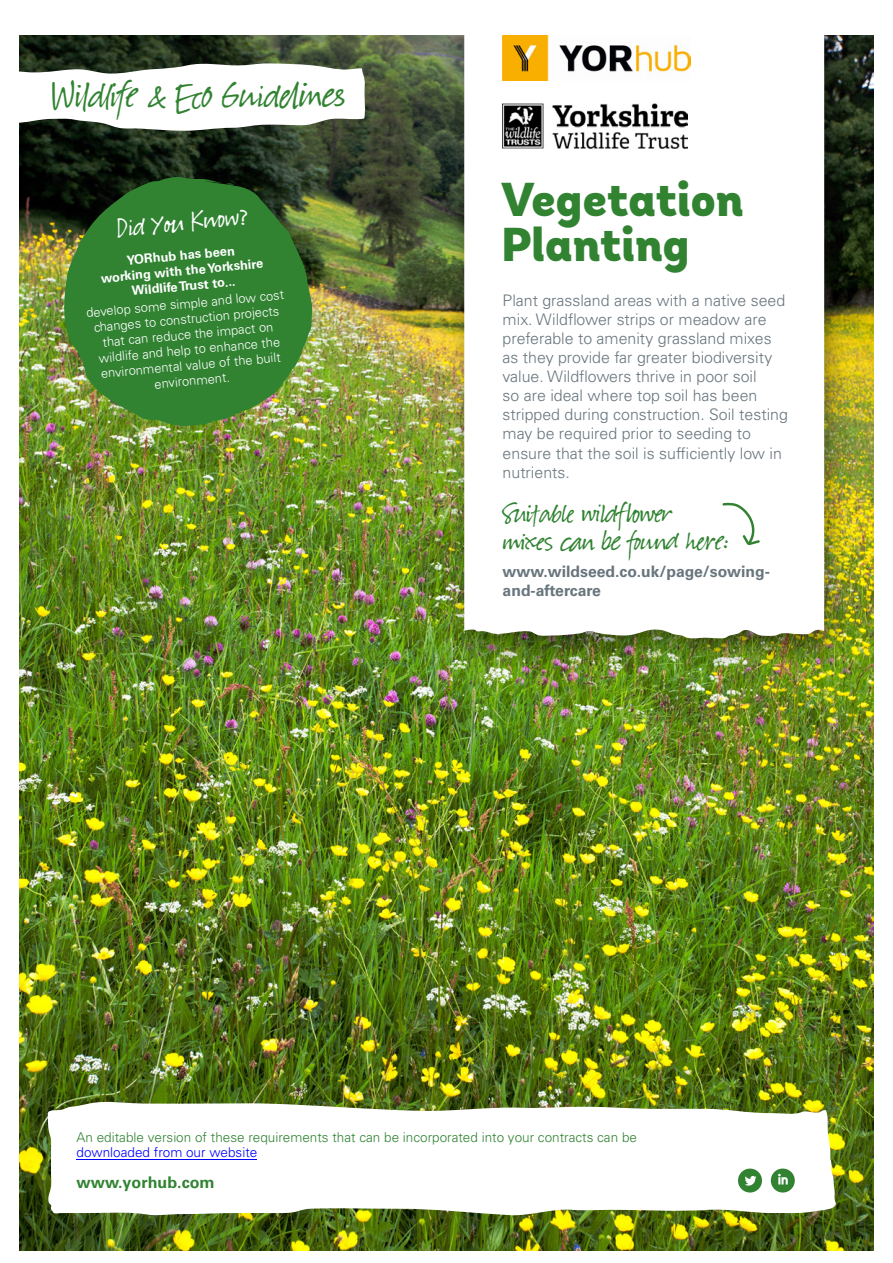
<style>
.page{position:relative;width:893px;height:1263px;background:#fff}
.page>*{position:absolute;margin:0;border:0;box-sizing:border-box;transform-origin:0 0}
.t1{font:900 47.4px/44.7px "Andes";color:#318332}
.t2{font:46.05px "Suomi Hand Script";color:#318332}
.t3{font:34.05px "Suomi Hand Script";color:#fff}
.t4{font:33.9px/27.5px "Suomi Hand Script";color:#318332}
.t5{font:700 16.05px "Univers LT Std";color:#318332}
.t6{font:300 15.9px/19px "Univers LT Std";color:#68757d}
.t7{font:700 15.75px/18.9px "Univers LT Std";color:#68757d}
.t8{font:300 13.5px/15.3px "Univers LT Std";color:#318332}
.t9{font:300 12.9px/15.5px "Univers LT Std";color:#fff;text-align:center}
.t10{font:700 12.9px/15.5px "Univers LT Std";color:#fff;text-align:center}
.s1{font-family:"Univers";color:#00f}
</style>
<div class="page">
<img style="left:20px;top:35px;width:853px;height:1215px">
<div style="left:444px;top:12px;width:408px;height:663px;background:#000;opacity:.45"></div>
<svg style="left:464px;top:35px;width:360px;height:604px"></svg>
<svg style="left:722px;top:502px;width:38px;height:43px"></svg>
<div style="left:0;top:12px;width:893px;height:23px;background:#fff"></div>
<svg style="left:47px;top:1100px;width:789px;height:116px"></svg>
<svg style="left:19px;top:62px;width:347px;height:69px"></svg>
<img style="left:503px;top:103px;width:185px;height:46px">
<img style="left:64px;top:176px;width:248px;height:250px">
<svg style="left:771px;top:1168px;width:24px;height:24px"></svg>
<svg style="left:738px;top:1168px;width:24px;height:24px"></svg>
<div style="left:77px;top:1147px;width:529px;height:20px;background:#fff"></div>
<img style="left:503px;top:35px;width:187px;height:46px">
<hr style="left:77px;top:1159px;width:180px;height:1px;background:#00f">
<p class="t2" style="left:52px;top:72px;width:295px">Wildlife &amp; Eco Guidelines</p>
<p class="t3" style="left:115px;top:211px;width:132px;rotate:-5deg">Did You Kno w?</p>
<p class="t10" style="left:99px;top:255px;width:164px;rotate:-5deg">YORhub has been<br>working with the Yorkshire<br>Wildlife Trust to...</p>
<p class="t9" style="left:86px;top:304px;width:200px;rotate:-5deg">develop some simple and low cost changes to construction projects that can reduce the impact on wildlife and help to enhance the environmental value of the built environment.</p>
<p class="t1" style="left:502px;top:179px;width:243px">Vegetation<br>Planting</p>
<p class="t6" style="left:503px;top:291px;width:287px">Plant grassland areas with a native seed mix. Wildflower strips or meadow are preferable to amenity grassland mixes as they provide far greater biodiversity value. Wildflowers thrive in poor soil<br>so are ideal where top soil has been stripped during construction. Soil testing may be required prior to seeding to ensure that the soil is sufficiently low in nutrients.</p>
<p class="t4" style="left:503px;top:502px;width:228px">Suitable wildflower mixes can be found here:</p>
<p class="t7" style="left:503px;top:562px;width:269px">www.wildseed.co.uk/page/sowing&shy;and-aftercare</p>
<p class="t8" style="left:77px;top:1129px;width:562px">An editable version of these requirements that can be incorporated into your contracts can be <span class="s1">downloaded from our website</span></p>
<p class="t5" style="left:77px;top:1173px;width:140px">www.yorhub.com</p>
</div>
